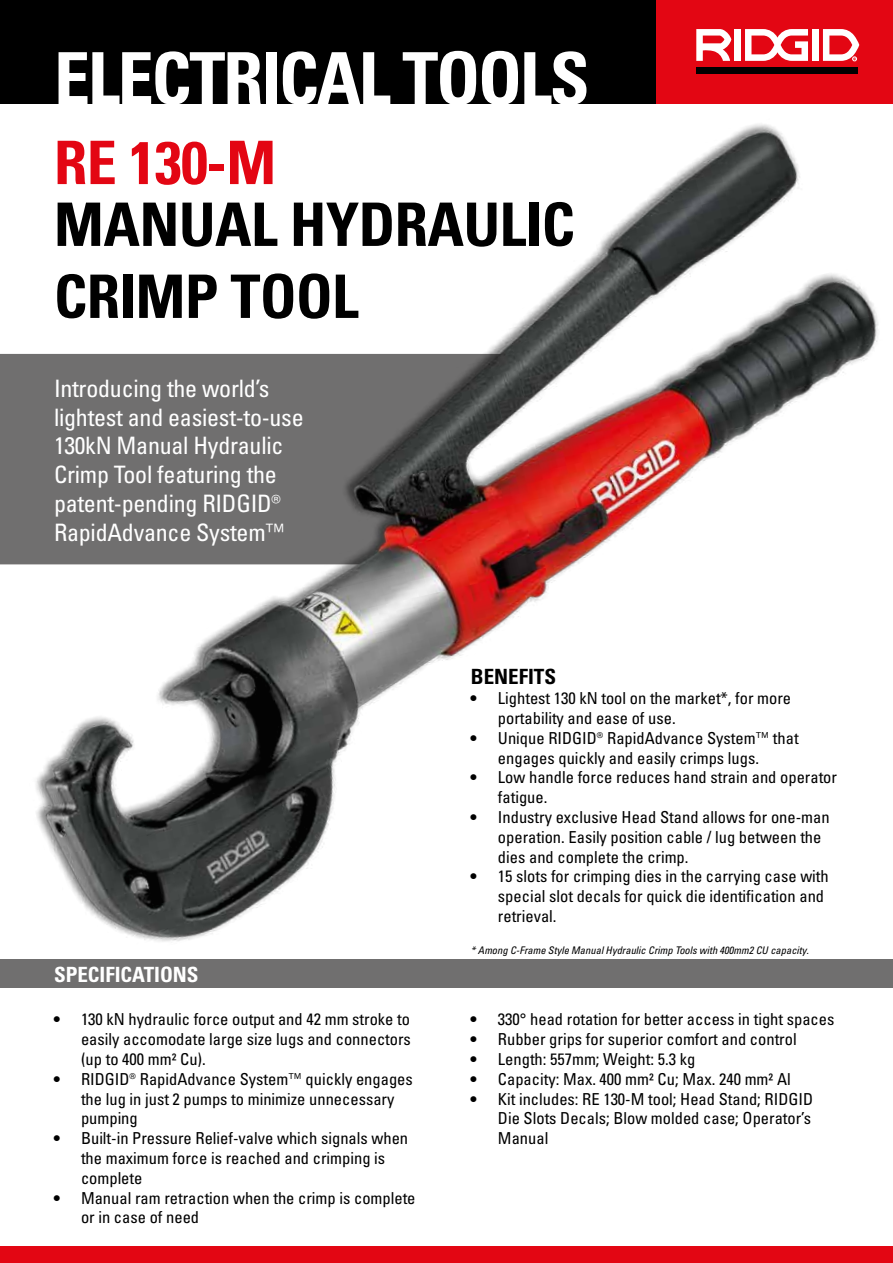
<style>
.page{position:relative;width:893px;height:1263px;background:#fff}
.page>*{position:absolute;margin:0;border:0;box-sizing:border-box;transform-origin:0 0}
.t1{font:72px "Univers LTCYR 67 Bold Cond";letter-spacing:-.03em;color:#fff}
.t2{font:60px/72px "Univers LTCYR 67 Bold Cond";letter-spacing:-.01em;color:#000}
.t3{font:60px "Univers LTCYR 67 Bold Cond";color:#e30613}
.t4{font:condensed 24px/28.8px "Univers LTCYR 57";letter-spacing:-.01em;color:#fff}
.t5{font:21px "Univers LTCYR 67 Bold Cond";color:#fff}
.t6{font:21px "Univers LTCYR 67 Bold Cond";color:#000}
.t7{font:condensed 16.5px/19.8px "Univers LTCYR 57";color:#000}
.t8{font:10.5px "Univers LTCYR 57 Condensed Obl";color:#000}
</style>
<div class="page">
<img style="left:0;top:103px;width:893px;height:839px">
<div style="left:656px;top:0;width:237px;height:103px;background:#e30613"></div>
<div style="left:696px;top:67px;width:162px;height:7px;background:#000"></div>
<div style="left:734px;top:29px;width:7px;height:32px;background:#fff"></div>
<div style="left:812px;top:29px;width:7px;height:32px;background:#fff"></div>
<svg style="left:696px;top:29px;width:35px;height:32px"></svg>
<svg style="left:745px;top:29px;width:63px;height:32px"></svg>
<svg style="left:823px;top:29px;width:36px;height:32px"></svg>
<div style="left:0;top:0;width:656px;height:103px;background:#000"></div>
<div style="left:0;top:959px;width:893px;height:29px;background:#706f6f"></div>
<div style="left:0;top:1247px;width:893px;height:16px;background:#e30613"></div>
<h1 class="t1" style="left:54px;top:34px;width:537px">ELECTRICAL TOOLS</h1>
<h2 class="t3" style="left:54px;top:126px;width:224px">RE 130-M</h2>
<h2 class="t2" style="left:54px;top:188px;width:522px">MANUAL HYDRAULIC<br>CRIMP TOOL</h2>
<h3 class="t4" style="left:54px;top:373px;width:251px">Introducing the world’s lightest and easiest-to-use<br>130kN Manual Hydraulic<br>Crimp Tool featuring the patent-pending RIDGID®<br>RapidAdvance System™</h3>
<p class="t5" style="left:54px;top:961px;width:146px">SPECIFICATIONS</p>
<p class="t7" style="left:81px;top:1009px;width:331px;text-align:justify;text-indent:-27px">• 130 kN hydraulic force output and 42 mm stroke to easily accomodate large size lugs and connectors (up to 400 mm² Cu).</p>
<p class="t7" style="left:81px;top:1068px;width:333px;text-indent:-27px">• RIDGID® RapidAdvance System™ quickly engages the lug in just 2 pumps to minimize unnecessary pumping</p>
<p class="t7" style="left:81px;top:1128px;width:329px;text-indent:-27px">• Built-in Pressure Relief-valve which signals when the maximum force is reached and crimping is complete</p>
<p class="t7" style="left:81px;top:1187px;width:336px;text-indent:-27px">• Manual ram retraction when the crimp is complete or in case of need</p>
<p class="t6" style="left:471px;top:664px;width:87px">BENEFITS</p>
<p class="t7" style="left:498px;top:688px;width:295px;text-indent:-27px">• Lightest 130 kN tool on the market*, for more portability and ease of use.</p>
<p class="t7" style="left:498px;top:728px;width:302px;text-indent:-27px">• Unique RIDGID® RapidAdvance System™ that engages quickly and easily crimps lugs.</p>
<p class="t7" style="left:498px;top:767px;width:341px;text-indent:-27px">• Low handle force reduces hand strain and operator fatigue.</p>
<p class="t7" style="left:498px;top:807px;width:333px;text-indent:-27px">• Industry exclusive Head Stand allows for one-man operation. Easily position cable / lug between the dies and complete the crimp.</p>
<p class="t7" style="left:498px;top:866px;width:332px;text-indent:-27px">• 15 slots for crimping dies in the carrying case with special slot decals for quick die identification and retrieval.</p>
<p class="t8" style="left:471px;top:944px;width:339px">* Among C-Frame Style Manual Hydraulic Crimp Tools with 400mm2 CU capacity.</p>
<p class="t7" style="left:471px;top:1009px;width:365px">• 330° head rotation for better access in tight spaces</p>
<p class="t7" style="left:471px;top:1029px;width:327px">• Rubber grips for superior comfort and control</p>
<p class="t7" style="left:471px;top:1049px;width:226px">• Length: 557mm; Weight: 5.3 kg</p>
<p class="t7" style="left:471px;top:1068px;width:321px">• Capacity: Max. 400 mm² Cu; Max. 240 mm² Al</p>
<p class="t7" style="left:498px;top:1088px;width:317px;text-indent:-27px">• Kit includes: RE 130-M tool; Head Stand; RIDGID<br>Die Slots Decals; Blow molded case; Operator’s<br>Manual</p>
</div>
